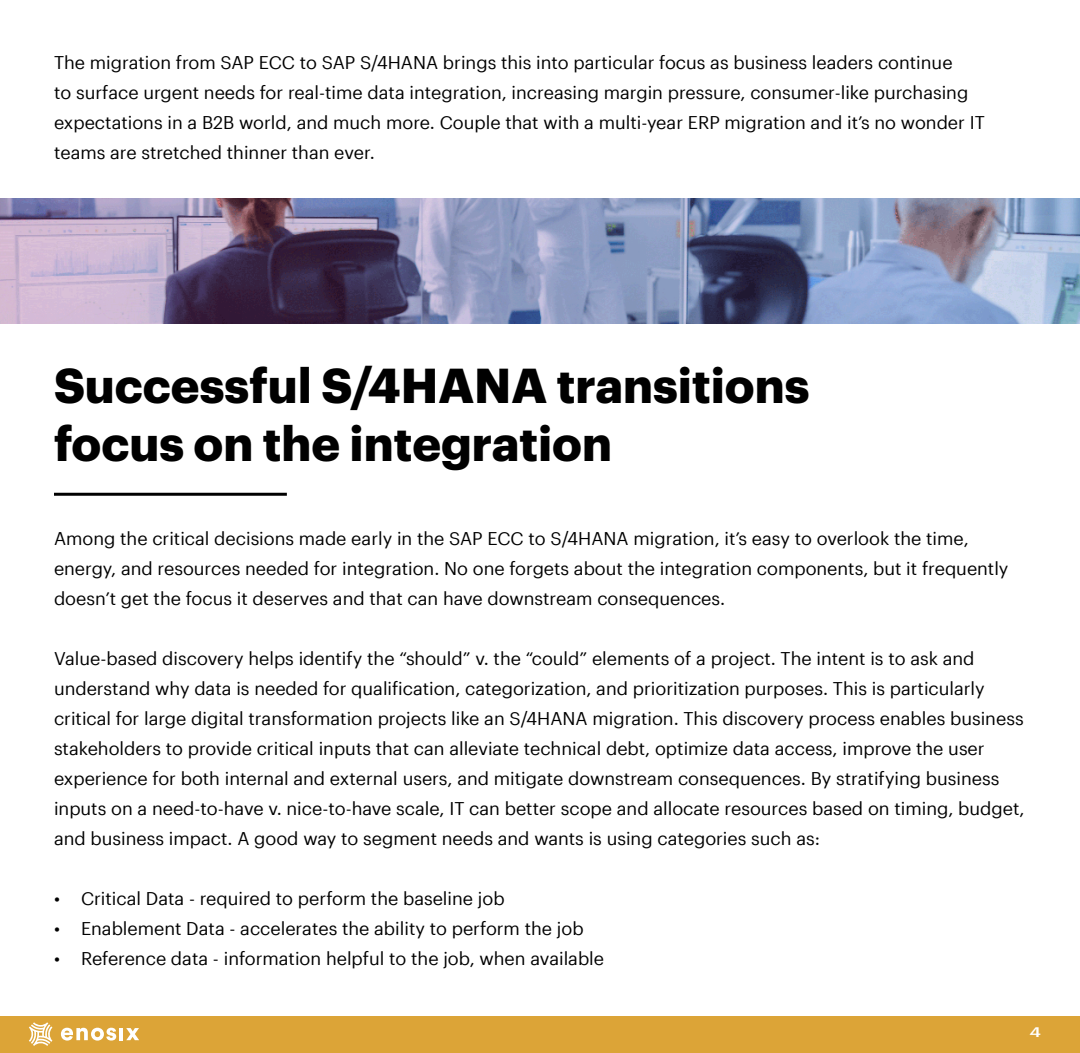
<style>
.page{position:relative;width:1080px;height:1053px;background:#fff}
.page>*{position:absolute;margin:0;border:0;box-sizing:border-box;transform-origin:0 0}
.t1{font:700 48px/57.6px "Graphik";color:#000}
.t2{font:18px/30px "Graphik App";color:#000}
.t3{font:500 13.5px "Graphik App";color:#fff;scale:1.33 1}
</style>
<div class="page">
<div style="left:0;top:1016px;width:1080px;height:37px;background:#dca437"></div>
<svg style="left:61px;top:1028px;width:78px;height:13px"></svg>
<svg style="left:29px;top:1022px;width:23px;height:24px"></svg>
<hr style="left:54px;top:493px;width:233px;height:3px;background:#000">
<img style="left:0;top:198px;width:1080px;height:126px">
<p class="t2" style="left:54px;top:46px;width:932px">The migration from SAP ECC to SAP S/4HANA brings this into particular focus as business leaders continue<br>to surface urgent needs for real-time data integration, increasing margin pressure, consumer-like purchasing expectations in a B2B world, and much more. Couple that with a multi-year ERP migration and it’s no wonder IT teams are stretched thinner than ever.</p>
<h1 class="t1" style="left:54px;top:360px;width:757px">Successful S/4HANA transitions focus on the integration</h1>
<p class="t2" style="left:54px;top:522px;width:956px">Among the critical decisions made early in the SAP ECC to S/4HANA migration, it’s easy to overlook the time, energy, and resources needed for integration. No one forgets about the integration components, but it frequently doesn’t get the focus it deserves and that can have downstream consequences.</p>
<p class="t2" style="left:54px;top:642px;width:972px">Value-based discovery helps identify the “should” v. the “could” elements of a project. The intent is to ask and understand why data is needed for qualification, categorization, and prioritization purposes. This is particularly critical for large digital transformation projects like an S/4HANA migration. This discovery process enables business stakeholders to provide critical inputs that can alleviate technical debt, optimize data access, improve the user experience for both internal and external users, and mitigate downstream consequences. By stratifying business inputs on a need-to-have v. nice-to-have scale, IT can better scope and allocate resources based on timing, budget, and business impact. A good way to segment needs and wants is using categories such as:</p>
<p class="t2" style="left:54px;top:885px;width:452px">• Critical Data - required to perform the baseline job</p>
<p class="t2" style="left:54px;top:915px;width:531px">• Enablement Data - accelerates the ability to perform the job</p>
<p class="t2" style="left:54px;top:945px;width:552px">• Reference data - information helpful to the job, when available</p>
<p class="t3" style="left:1030px;top:1027px;width:10px">4</p>
</div>
